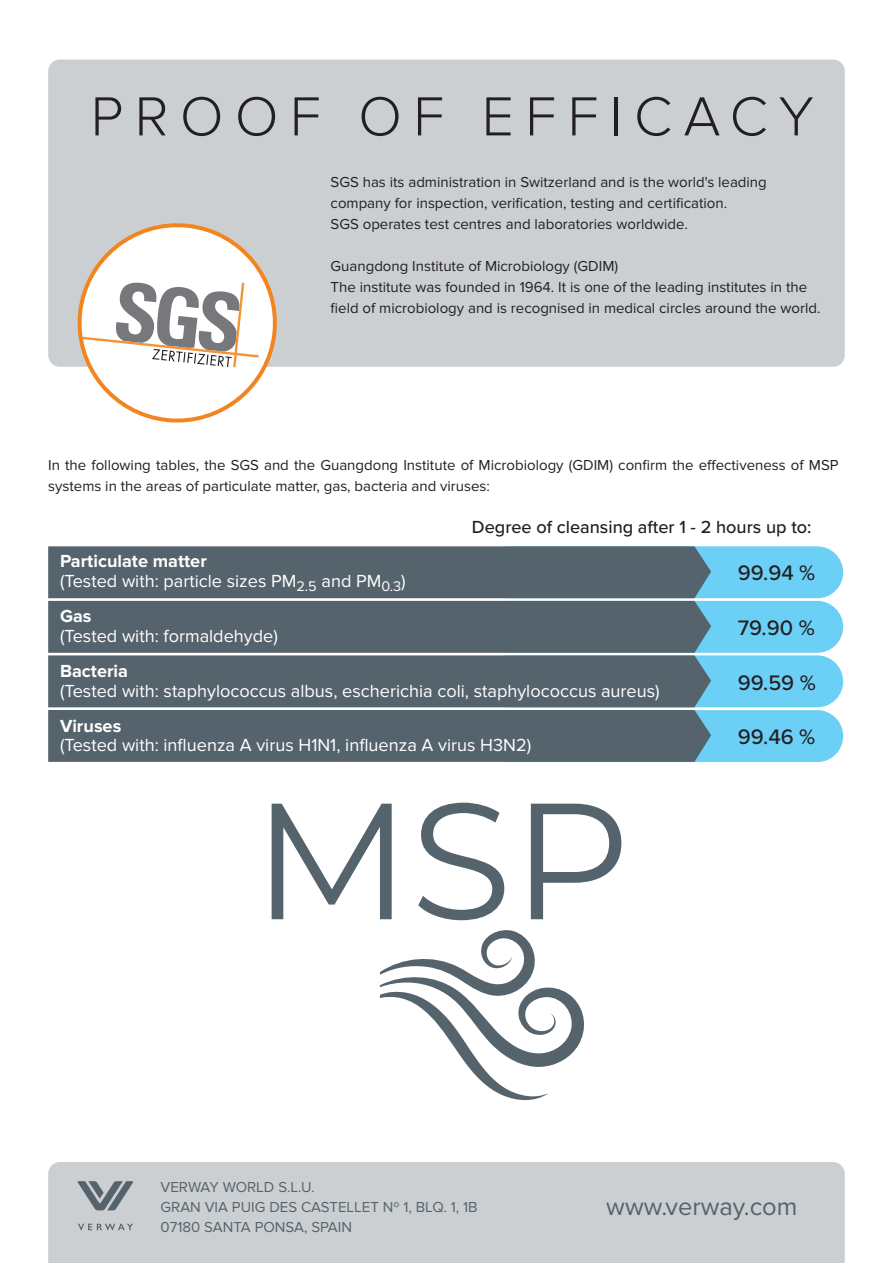
<style>
.page{position:relative;width:893px;height:1263px;background:#fff}
.page>*{position:absolute;margin:0;border:0;box-sizing:border-box;transform-origin:0 0}
.t1{font:300 57px "Proxima Nova";letter-spacing:.2em;color:#231f20}
.t2{font:25.5px "Proxima Nova";color:#55636c}
.t3{font:500 21.75px "Proxima Nova";color:#231f20}
.t4{font:18.15px/20px "Proxima Nova";color:#fff}
.t5{font:500 18.15px "Proxima Nova";color:#231f20}
.t6{font:700 18.15px "Proxima Nova";color:#fff}
.t7{font:15px/21px "Proxima Nova";color:#231f20}
.t8{font:15px/20.2px "Proxima Nova";color:#55636c}
.s1{font-weight:700}
</style>
<div class="page">
<div style="left:48px;top:60px;width:797px;height:307px;background:#cccfd2;border-radius:12px"></div>
<div style="left:48px;top:1162px;width:797px;height:101px;background:#cccfd2"></div>
<svg style="left:72px;top:223px;width:210px;height:200px"></svg>
<div style="left:483px;top:546px;width:360px;height:52px;background:#6bcff6;border-radius:26px"></div>
<div style="left:483px;top:601px;width:360px;height:52px;background:#6bcff6;border-radius:26px"></div>
<div style="left:483px;top:655px;width:360px;height:52px;background:#6bcff6;border-radius:26px"></div>
<div style="left:483px;top:710px;width:360px;height:52px;background:#6bcff6;border-radius:26px"></div>
<svg style="left:48px;top:546px;width:663px;height:216px;background:#5b6a73"></svg>
<svg style="left:380px;top:930px;width:204px;height:170px"></svg>
<svg style="left:272px;top:804px;width:120px;height:115px"></svg>
<svg style="left:418px;top:803px;width:86px;height:117px"></svg>
<svg style="left:531px;top:804px;width:90px;height:115px"></svg>
<svg style="left:77px;top:1181px;width:56px;height:29px;background:#929aa0"></svg>
<svg style="left:78px;top:1224px;width:55px;height:6px"></svg>
<h1 class="t1" style="left:91px;top:84px;width:725px">PROOF OF EFFICACY</h1>
<p class="t7" style="left:331px;top:172px;width:438px">SGS has its administration in Switzerland and is the world's leading company for inspection, verification, testing and certification.<br>SGS operates test centres and laboratories worldwide.</p>
<p class="t7" style="left:331px;top:256px;width:491px">Guangdong Institute of Microbiology (GDIM)<br>The institute was founded in 1964. It is one of the leading institutes in the field of microbiology and is recognised in medical circles around the world.</p>
<p class="t7" style="left:48px;top:454px;width:792px">In the following tables, the SGS and the Guangdong Institute of Microbiology (GDIM) confirm the effectiveness of MSP systems in the areas of particulate matter, gas, bacteria and viruses:</p>
<p class="t5" style="left:472px;top:514px;width:341px">Degree of cleansing after 1 - 2 hours up to:</p>
<h3 class="t3" style="left:738px;top:557px;width:79px">99.94 %</h3>
<h3 class="t3" style="left:738px;top:611px;width:78px">79.90 %</h3>
<h3 class="t3" style="left:738px;top:666px;width:80px">99.59 %</h3>
<h3 class="t3" style="left:738px;top:721px;width:79px">99.46 %</h3>
<p class="t4" style="left:60px;top:551px;width:347px"><span class="s1">Particulate matter<br></span>(Tested with: particle sizes PM<sub>2.5</sub> and PM<sub>0.3</sub>)</p>
<p class="t6" style="left:60px;top:605px;width:33px">Gas</p>
<p class="t4" style="left:60px;top:626px;width:219px">(Tested with: formaldehyde)</p>
<p class="t6" style="left:60px;top:660px;width:69px">Bacteria</p>
<p class="t4" style="left:60px;top:681px;width:601px">(Tested with: staphylococcus albus, escherichia coli, staphylococcus aureus)</p>
<p class="t6" style="left:60px;top:715px;width:63px">Viruses</p>
<p class="t4" style="left:60px;top:736px;width:473px">(Tested with: influenza A virus H1N1, influenza A virus H3N2)</p>
<p class="t8" style="left:161px;top:1177px;width:319px">VERWAY WORLD S.L.U.<br>GRAN VIA PUIG DES CASTELLET Nº 1, BLQ. 1, 1B<br>07180 SANTA PONSA, SPAIN</p>
<h2 class="t2" style="left:606px;top:1192px;width:193px">www.verway.com</h2>
</div>
